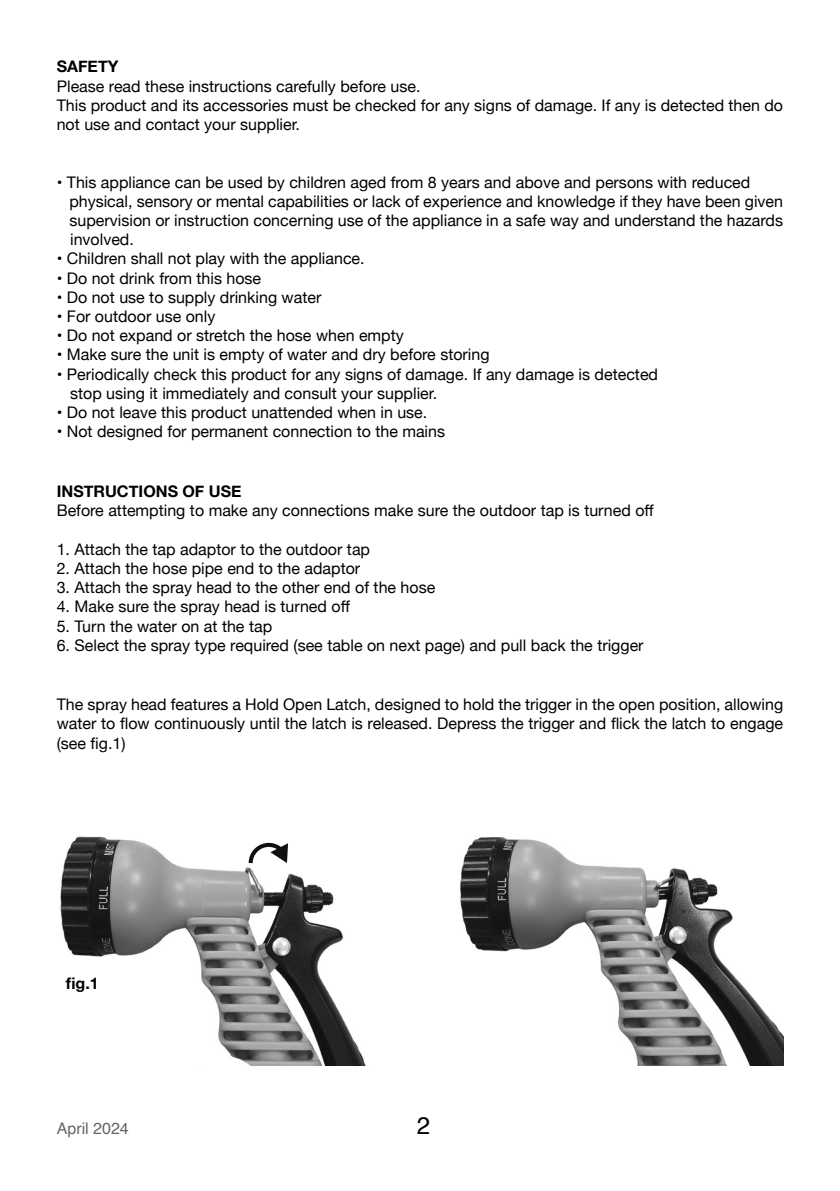
<style>
.page{position:relative;width:840px;height:1191px;background:#fff}
.page>*{position:absolute;margin:0;border:0;box-sizing:border-box;transform-origin:0 0}
.t1{font:24px "Helvetica";color:#000}
.t2{font:16px/19.2px "Helvetica Neue";color:#000}
.t3{font:700 16px "Helvetica Neue";color:#000}
.t4{font:16px "Helvetica";color:#656565}
</style>
<div class="page">
<img style="left:60px;top:836px;width:722px;height:229px">
<svg style="left:246px;top:841px;width:42px;height:26px"></svg>
<p class="t3" style="left:57px;top:54px;width:63px">SAFETY</p>
<p class="t2" style="left:57px;top:77px;width:365px">Please read these instructions carefully before use.</p>
<p class="t2" style="left:57px;top:96px;width:727px">This product and its accessories must be checked for any signs of damage. If any is detected then do not use and contact your supplier.</p>
<p class="t2" style="left:57px;top:173px;width:694px">• This appliance can be used by children aged from 8 years and above and persons with reduced</p>
<p class="t2" style="left:69px;top:192px;width:714px">physical, sensory or mental capabilities or lack of experience and knowledge if they have been given</p>
<p class="t2" style="left:69px;top:212px;width:714px">supervision or instruction concerning use of the appliance in a safe way and understand the hazards</p>
<p class="t2" style="left:70px;top:231px;width:65px">involved.</p>
<p class="t2" style="left:57px;top:250px;width:309px">• Children shall not play with the appliance.</p>
<p class="t2" style="left:57px;top:269px;width:206px">• Do not drink from this hose</p>
<p class="t2" style="left:57px;top:288px;width:266px">• Do not use to supply drinking water</p>
<p class="t2" style="left:57px;top:308px;width:160px">• For outdoor use only</p>
<p class="t2" style="left:57px;top:327px;width:348px">• Do not expand or stretch the hose when empty</p>
<p class="t2" style="left:57px;top:346px;width:434px">• Make sure the unit is empty of water and dry before storing</p>
<p class="t2" style="left:57px;top:365px;width:602px">• Periodically check this product for any signs of damage. If any damage is detected</p>
<p class="t2" style="left:70px;top:384px;width:368px">stop using it immediately and consult your supplier.</p>
<p class="t2" style="left:57px;top:404px;width:372px">• Do not leave this product unattended when in use.</p>
<p class="t2" style="left:57px;top:423px;width:389px">• Not designed for permanent connection to the mains</p>
<p class="t3" style="left:57px;top:479px;width:186px">INSTRUCTIONS OF USE</p>
<p class="t2" style="left:57px;top:502px;width:598px">Before attempting to make any connections make sure the outdoor tap is turned off</p>
<p class="t2" style="left:57px;top:540px;width:314px">1. Attach the tap adaptor to the outdoor tap</p>
<p class="t2" style="left:57px;top:559px;width:305px">2. Attach the hose pipe end to the adaptor</p>
<p class="t2" style="left:57px;top:579px;width:380px">3. Attach the spray head to the other end of the hose</p>
<p class="t2" style="left:57px;top:598px;width:294px">4. Make sure the spray head is turned off</p>
<p class="t2" style="left:57px;top:617px;width:217px">5. Turn the water on at the tap</p>
<p class="t2" style="left:57px;top:636px;width:588px">6. Select the spray type required (see table on next page) and pull back the trigger</p>
<p class="t2" style="left:57px;top:696px;width:727px;text-align:justify">The spray head features a Hold Open Latch, designed to hold the trigger in the open position, allowing water to flow continuously until the latch is released. Depress the trigger and flick the latch to engage (see fig.1)</p>
<p class="t3" style="left:66px;top:971px;width:34px">fig.1</p>
<p class="t4" style="left:57px;top:1116px;width:74px">April 2024</p>
<h1 class="t1" style="left:417px;top:1107px;width:15px">2</h1>
</div>
